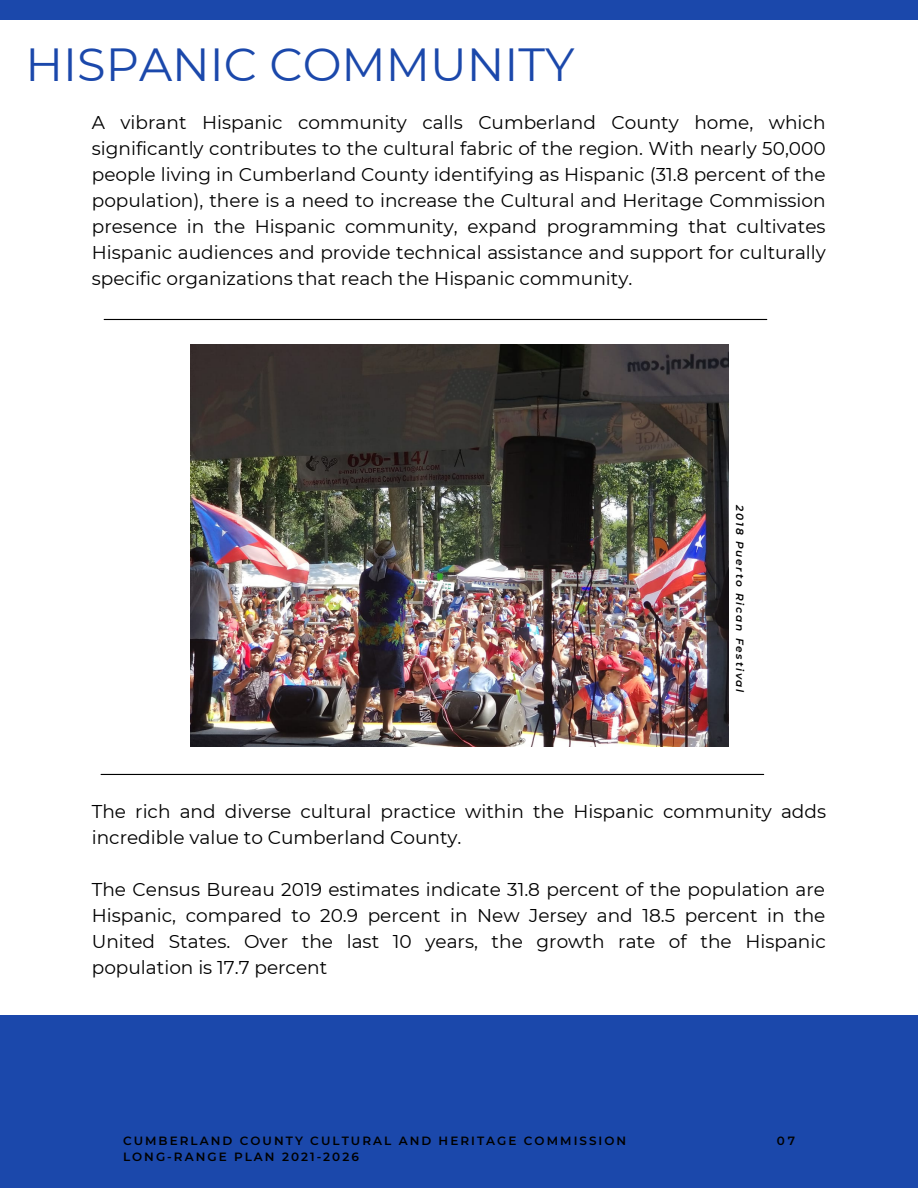
<style>
.page{position:relative;width:918px;height:1188px;background:#fff}
.page>*{position:absolute;margin:0;border:0;box-sizing:border-box;transform-origin:0 0}
.t1{font:46.35px "Montserrat";color:#1b48ab}
.t2{font:18.45px/25.8px "Montserrat";color:#000;text-align:justify}
.t3{font:600 12px "Montserrat";letter-spacing:.17em;color:#000}
.t4{font:italic 600 10.5px "Montserrat";letter-spacing:.17em;color:#000}
</style>
<div class="page">
<hr style="left:104px;top:319px;width:663px;height:1px;background:#000">
<hr style="left:101px;top:774px;width:663px;height:1px;background:#000">
<div style="left:0;top:1015px;width:918px;height:173px;background:#1b48ab"></div>
<div style="left:0;top:0;width:918px;height:20px;background:#1b48ab"></div>
<img style="left:190px;top:344px;width:538px;height:403px">
<h1 class="t1" style="left:26px;top:37px;width:550px">HISPANIC COMMUNITY</h1>
<p class="t2" style="left:92px;top:110px;width:736px">A vibrant Hispanic community calls Cumberland County home, which significantly contributes to the cultural fabric of the region. With nearly 50,000 people living in Cumberland County identifying as Hispanic (31.8 percent of the population), there is a need to increase the Cultural and Heritage Commission presence in the Hispanic community, expand programming that cultivates Hispanic audiences and provide technical assistance and support for culturally specific organizations that reach the Hispanic community.</p>
<p class="t4" style="left:746px;top:505px;width:189px;rotate:90deg">2018 Puerto Rican Festival</p>
<p class="t2" style="left:92px;top:799px;width:736px">The rich and diverse cultural practice within the Hispanic community adds incredible value to Cumberland County.</p>
<p class="t2" style="left:92px;top:877px;width:736px">The Census Bureau 2019 estimates indicate 31.8 percent of the population are Hispanic, compared to 20.9 percent in New Jersey and 18.5 percent in the United States. Over the last 10 years, the growth rate of the Hispanic population is 17.7 percent</p>
<p class="t3" style="left:123px;top:1133px;width:505px">CUMBERLAND COUNTY CULTURAL AND HERITAGE COMMISSION</p>
<p class="t3" style="left:777px;top:1133px;width:20px">07</p>
<p class="t3" style="left:123px;top:1149px;width:237px">LONG-RANGE PLAN 2021-2026</p>
</div>
